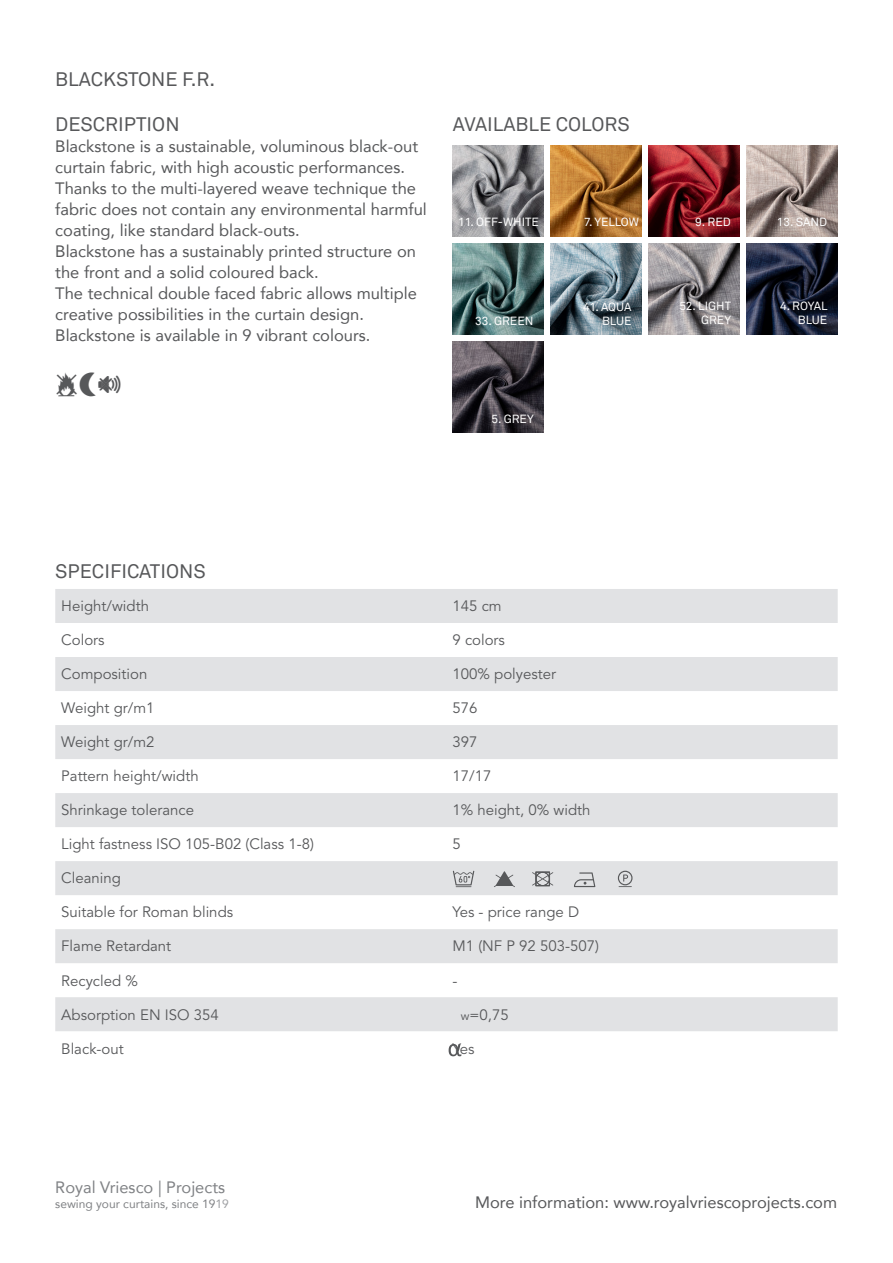
<style>
.page{position:relative;width:893px;height:1263px;background:#fff}
.page>*{position:absolute;margin:0;border:0;box-sizing:border-box;transform-origin:0 0}
.t1{font:25.5px "Ahoh meerwaarden";color:#57585a}
.t2{font:19.5px "Akkurat";color:#57585a}
.t3{font:16.5px/21px "Avenir";color:#57585a}
.t4{font:16.5px "Avenir";color:#808285}
.t5{font:15px "Avenir";color:#57585a}
.t6{font:12px "Avenir";color:#808285}
.t7{font:11.85px/14.2px "Akkurat";color:#fff;text-align:right}
.s1{font-size:12px}
.s2{color:#9d9fa2}
</style>
<div class="page">
<svg style="left:55px;top:589px;width:783px;height:442px;fill:#e1e2e4"></svg>
<img style="left:453px;top:146px;width:91px;height:91px">
<img style="left:453px;top:244px;width:91px;height:91px">
<img style="left:453px;top:342px;width:91px;height:91px">
<img style="left:551px;top:146px;width:91px;height:91px">
<img style="left:551px;top:244px;width:91px;height:91px">
<img style="left:649px;top:146px;width:91px;height:91px">
<img style="left:649px;top:244px;width:91px;height:91px">
<img style="left:747px;top:146px;width:91px;height:91px">
<img style="left:747px;top:244px;width:91px;height:91px">
<svg style="left:453px;top:871px;width:21px;height:16px"></svg>
<svg style="left:494px;top:871px;width:21px;height:16px"></svg>
<svg style="left:574px;top:872px;width:21px;height:15px"></svg>
<svg style="left:618px;top:871px;width:14px;height:16px"></svg>
<svg style="left:532px;top:871px;width:21px;height:15px"></svg>
<svg style="left:449px;top:1044px;width:12px;height:12px"></svg>
<p class="t2" style="left:55px;top:68px;width:161px">BLACKSTONE F.R.</p>
<p class="t2" style="left:55px;top:113px;width:126px">DESCRIPTION</p>
<p class="t3" style="left:55px;top:136px;width:373px">Blackstone is a sustainable, voluminous black-out curtain fabric, with high acoustic performances.<br>Thanks to the multi-layered weave technique the fabric does not contain any environmental harmful coating, like standard black-outs.</p>
<p class="t3" style="left:55px;top:241px;width:362px">Blackstone has a sustainably printed structure on the front and a solid coloured back.</p>
<p class="t3" style="left:55px;top:283px;width:363px">The technical double faced fabric allows multiple creative possibilities in the curtain design.</p>
<p class="t3" style="left:55px;top:325px;width:317px">Blackstone is available in 9 vibrant colours.</p>
<p class="t1" style="left:55px;top:372px;width:68px">327</p>
<p class="t2" style="left:453px;top:113px;width:178px">AVAILABLE COLORS</p>
<p class="t7" style="left:458px;top:215px;width:82px">11. OFF-WHITE</p>
<p class="t7" style="left:475px;top:314px;width:60px">33. GREEN</p>
<p class="t7" style="left:491px;top:412px;width:44px">5. GREY</p>
<p class="t7" style="left:584px;top:215px;width:56px">7. YELLOW</p>
<p class="t7" style="left:583px;top:300px;width:50px">41. AQUA<br>BLUE</p>
<p class="t7" style="left:695px;top:215px;width:37px">9. RED</p>
<p class="t7" style="left:679px;top:299px;width:53px">52. LIGHT<br>GREY</p>
<p class="t7" style="left:777px;top:215px;width:52px">13. SAND</p>
<p class="t7" style="left:780px;top:299px;width:49px">4. ROYAL<br>BLUE</p>
<p class="t2" style="left:55px;top:560px;width:152px">SPECIFICATIONS</p>
<p class="t5" style="left:61px;top:595px;width:89px">Height/width</p>
<p class="t5" style="left:452px;top:595px;width:51px">145 cm</p>
<p class="t5" style="left:61px;top:629px;width:45px">Colors</p>
<p class="t5" style="left:452px;top:629px;width:54px">9 colors</p>
<p class="t5" style="left:61px;top:663px;width:88px">Composition</p>
<p class="t5" style="left:452px;top:663px;width:105px">100% polyester</p>
<p class="t5" style="left:61px;top:697px;width:95px">Weight gr/m1</p>
<p class="t5" style="left:452px;top:697px;width:27px">576</p>
<p class="t5" style="left:61px;top:731px;width:95px">Weight gr/m2</p>
<p class="t5" style="left:452px;top:731px;width:27px">397</p>
<p class="t5" style="left:61px;top:765px;width:139px">Pattern height/width</p>
<p class="t5" style="left:452px;top:765px;width:40px">17/17</p>
<p class="t5" style="left:61px;top:799px;width:134px">Shrinkage tolerance</p>
<p class="t5" style="left:452px;top:799px;width:140px">1% height, 0% width</p>
<p class="t5" style="left:61px;top:833px;width:254px">Light fastness ISO 105-B02 (Class 1-8)</p>
<p class="t5" style="left:452px;top:833px;width:10px">5</p>
<p class="t5" style="left:61px;top:867px;width:61px">Cleaning</p>
<p class="t5" style="left:61px;top:901px;width:173px">Suitable for Roman blinds</p>
<p class="t5" style="left:452px;top:901px;width:128px">Yes - price range D</p>
<p class="t5" style="left:61px;top:935px;width:111px">Flame Retardant</p>
<p class="t5" style="left:452px;top:935px;width:148px">M1 (NF P 92 503-507)</p>
<p class="t5" style="left:61px;top:969px;width:78px">Recycled %</p>
<p class="t5" style="left:452px;top:969px;width:6px">-</p>
<p class="t5" style="left:61px;top:1003px;width:159px">Absorption EN ISO 354</p>
<p class="t5" style="left:461px;top:1003px;width:49px"><span class="s1">w</span>=0,75</p>
<p class="t5" style="left:61px;top:1037px;width:64px">Black-out</p>
<p class="t5" style="left:452px;top:1037px;width:23px">Yes</p>
<p class="t4" style="left:55px;top:1174px;width:171px">Royal Vriesco | Projects</p>
<p class="t6" style="left:55px;top:1194px;width:175px">sewing your curtains, since 19<span class="s2">19</span></p>
<p class="t3" style="left:475px;top:1191px;width:364px">More information: www.royalvriescoprojects.com</p>
</div>
